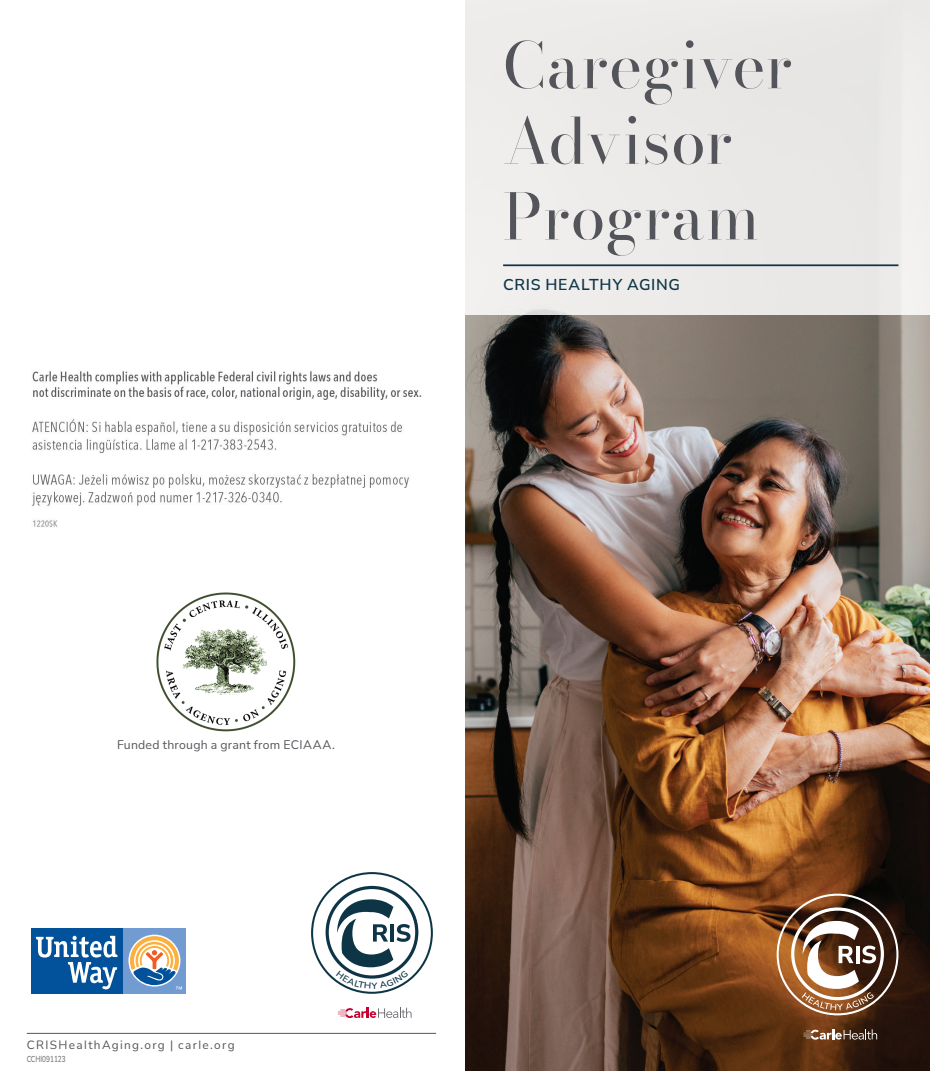
<style>
.page{position:relative;width:930px;height:1071px;background:#fff}
.page>*{position:absolute;margin:0;border:0;box-sizing:border-box;transform-origin:0 0}
.T1{font:63px/75.6px "Bodoni Moda";letter-spacing:.01em;color:#54555a}
.ST{font:600 15.75px "Nunito Sans";letter-spacing:.045em;color:#0f3648}
.B1{font:12.25px "Nunito Sans";letter-spacing:.02em;color:#54555a}
.SIGN-OFF{font:11.9px "Nunito Sans";letter-spacing:.115em;color:#54555a}
.JOB{font:600 8.75px "Nunito Sans";color:#7c7d80;scale:.75 1}
</style>
<div class="page">
<img style="left:465px;top:315px;width:464px;height:756px">
<img style="left:31px;top:371px;width:391px;height:156px">
<hr style="left:27px;top:1033px;width:409px;height:1px;background:#54555a">
<div style="left:325px;top:886px;width:93px;height:93px;border:3px solid #0e3546;border-radius:50%"></div>
<div style="left:311px;top:872px;width:122px;height:122px;border:2px solid #0e3546;border-radius:50%"></div>
<svg style="left:338px;top:1008px;width:73px;height:10px"></svg>
<svg style="left:776px;top:894px;width:122px;height:121px"></svg>
<svg style="left:803px;top:1029px;width:73px;height:11px"></svg>
<div style="left:123px;top:929px;width:63px;height:65px;background:#729cd1"></div>
<div style="left:32px;top:929px;width:91px;height:65px;background:#01529a"></div>
<svg style="left:130px;top:936px;width:52px;height:54px"></svg>
<svg style="left:36px;top:936px;width:81px;height:53px"></svg>
<div style="left:463px;top:0;width:466px;height:315px;background:#eceae9"></div>
<hr style="left:503px;top:264px;width:395px;height:2px;background:#0f3648">
<img style="left:156px;top:592px;width:140px;height:140px">
<svg style="left:336px;top:899px;width:74px;height:90px"></svg>
<p class="T1" style="left:503px;top:27px;width:291px">Caregiver<br>Advisor<br>Program</p>
<p class="ST" style="left:503px;top:273px;width:178px">CRIS HEALTHY AGING</p>
<p class="B1" style="left:117px;top:736px;width:219px">Funded through a grant from ECIAAA.</p>
<p class="SIGN-OFF" style="left:27px;top:1037px;width:209px">CRISHealthAging.org | carle.org</p>
<p class="JOB" style="left:27px;top:1053px;width:54px">CCHI091123</p>
</div>
